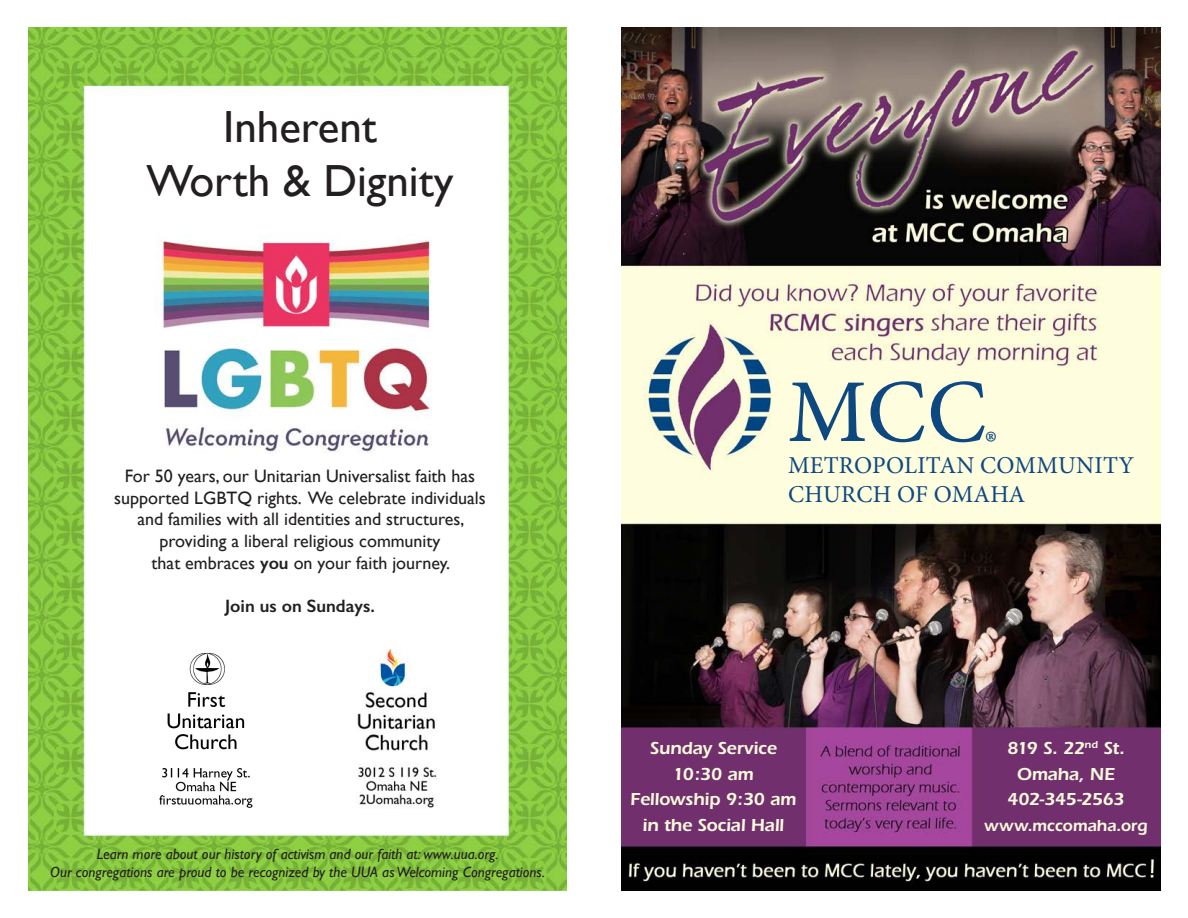
<style>
.page{position:relative;width:1188px;height:918px;background:#fff}
.page>*{position:absolute;margin:0;border:0;box-sizing:border-box;transform-origin:0 0}
.t1{font:89.7px "Minion Pro";color:#0e4881}
.t2{font:45px/54px "Gill Sans";color:#231f20;text-align:center}
.t3{font:38.4px "Minion Pro";color:#0e4881}
.t4{font:24.15px/29.1px "Minion Pro";letter-spacing:.01em;color:#0e4881}
.t5{font:18px/21.6px "Gill Sans";color:#231f20;text-align:center}
.t6{font:600 18px/25.5px "Itc Eras";letter-spacing:-.015em;color:#fafadc;text-align:center}
.t7{font:600 18px/25.5px "Itc Eras";letter-spacing:-.035em;color:#fafadc;text-align:center}
.t8{font:600 18px "Gill Sans";color:#231f20}
.t9{font:600 16.5px "Itc Eras";letter-spacing:-.01em;color:#fafadc}
.t10{font:italic 15px/18px "Gill Sans";color:#231f20;text-align:center}
.s1{font-weight:600}
</style>
<div class="page">
<img style="left:621px;top:27px;width:540px;height:864px">
<img style="left:28px;top:27px;width:539px;height:864px">
<img style="left:146px;top:642px;width:121px;height:176px">
<img style="left:334px;top:649px;width:121px;height:169px">
<p class="t2" style="left:147px;top:100px;width:308px">Inherent<br>Worth &amp; Dignity</p>
<p class="t5" style="left:114px;top:465px;width:373px">For 50 years, our Unitarian Universalist faith has supported LGBTQ rights. We celebrate individuals and families with all identities and structures, providing a liberal religious community<br>that embraces <span class="s1">you</span> on your faith journey.</p>
<p class="t8" style="left:225px;top:595px;width:151px">Join us on Sundays.</p>
<p class="t10" style="left:50px;top:845px;width:497px">Learn more about our history of activism and our faith at: www.uua.org.<br>Our congregations are proud to be recognized by the UUA as Welcoming Congregations.</p>
<p class="t1" style="left:787px;top:352px;width:201px">MCC</p>
<p class="t3" style="left:985px;top:419px;width:14px">®</p>
<p class="t4" style="left:788px;top:451px;width:348px">METROPOLITAN COMMUNITY<br>CHURCH OF OMAHA</p>
<p class="t6" style="left:630px;top:736px;width:168px">Sunday Service<br>10:30 am<br>Fellowship 9:30 am in the Social Hall</p>
<p class="t7" style="left:1007px;top:736px;width:119px">819 S. 22<sup>nd</sup> St.<br>Omaha, NE<br>402-345-2563</p>
<p class="t9" style="left:984px;top:816px;width:165px">www.mccomaha.org</p>
</div>
